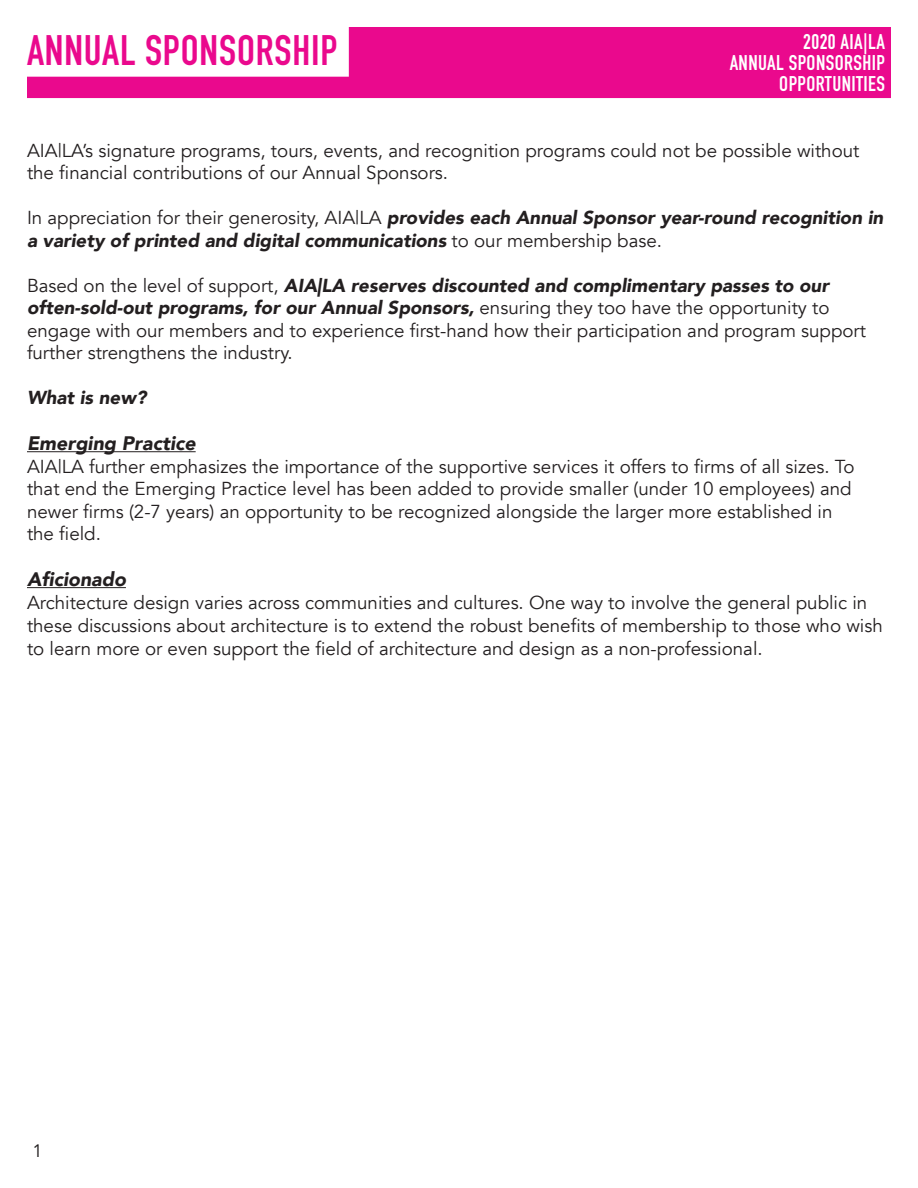
<style>
.page{position:relative;width:918px;height:1188px;background:#fff}
.page>*{position:absolute;margin:0;border:0;box-sizing:border-box;transform-origin:0 0}
.t1{font:700 42px "DIN Condensed";letter-spacing:.02em;color:#ea098d}
.t2{font:700 21px "DIN Condensed";letter-spacing:.02em;color:#fff}
.t3{font:italic 900 19.5px "Avenir";color:#231f20}
.t4{font:18.75px/22.5px "Avenir";color:#231f20}
.t5{font:italic 900 18.75px/22.5px "Avenir";color:#231f20}
.t6{font:18px "Avenir";color:#231f20}
.s1{font-weight:400;font-style:normal}
</style>
<div class="page">
<svg style="left:27px;top:27px;width:864px;height:71px;fill:#ea098d"></svg>
<hr style="left:27px;top:451px;width:169px;height:1px;background:#231f20">
<hr style="left:27px;top:587px;width:99px;height:1px;background:#231f20">
<p class="t1" style="left:27px;top:22px;width:312px">ANNUAL SPONSORSHIP</p>
<p class="t2" style="left:803px;top:27px;width:83px">2020 AIA|LA</p>
<p class="t2" style="left:730px;top:48px;width:157px">ANNUAL SPONSORSHIP</p>
<p class="t2" style="left:779px;top:69px;width:107px">OPPORTUNITIES</p>
<p class="t4" style="left:27px;top:140px;width:834px">AIA|LA’s signature programs, tours, events, and recognition programs could not be possible without the financial contributions of our Annual Sponsors.</p>
<p class="t5" style="left:27px;top:206px;width:858px"><span class="s1">In appreciation for their generosity, AIA|LA</span> provides each Annual Sponsor year-round recognition in a variety of printed and digital communications <span class="s1">to our membership base.</span></p>
<p class="t5" style="left:27px;top:274px;width:804px"><span class="s1">Based on the level of support,</span> AIA|LA reserves discounted and complimentary passes to our</p>
<p class="t5" style="left:27px;top:296px;width:804px">often-sold-out programs, for our Annual Sponsors, <span class="s1">ensuring they too have the opportunity to</span></p>
<p class="t4" style="left:27px;top:320px;width:841px">engage with our members and to experience first-hand how their participation and program support further strengthens the industry.</p>
<p class="t5" style="left:27px;top:386px;width:121px">What is new?</p>
<p class="t3" style="left:27px;top:427px;width:170px">Emerging Practice</p>
<p class="t4" style="left:27px;top:455px;width:829px">AIA|LA further emphasizes the importance of the supportive services it offers to firms of all sizes. To that end the Emerging Practice level has been added to provide smaller (under 10 employees) and newer firms (2-7 years) an opportunity to be recognized alongside the larger more established in</p>
<p class="t4" style="left:27px;top:523px;width:75px">the field.</p>
<p class="t3" style="left:27px;top:563px;width:100px">Aficionado</p>
<p class="t4" style="left:27px;top:591px;width:857px;line-height:23.4px">Architecture design varies across communities and cultures. One way to involve the general public in these discussions about architecture is to extend the robust benefits of membership to those who wish to learn more or even support the field of architecture and design as a non-professional.</p>
<p class="t6" style="left:33px;top:1140px;width:12px">1</p>
</div>
